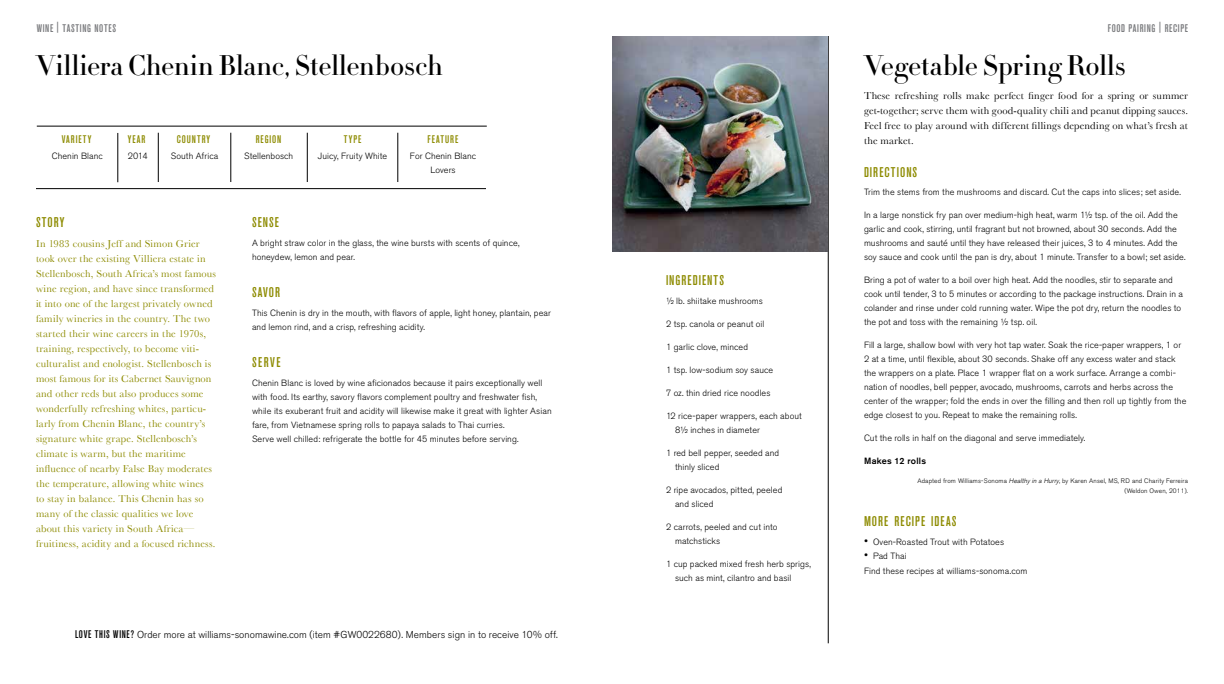
<style>
.page{position:relative;width:1224px;height:684px;background:#fff}
.page>*{position:absolute;margin:0;border:0;box-sizing:border-box;transform-origin:0 0}
.t1{font:28px "Didot HTF M16 Medium";letter-spacing:-.005em;color:#000}
.t2{font:500 condensed 14px "Akzidenz Grotesk BE";letter-spacing:.08em;color:#8d8b00}
.t3{font:500 condensed 11px "Akzidenz Grotesk BE";letter-spacing:.06em;color:#77787b}
.t4{font:500 condensed 11px "Akzidenz Grotesk BE";letter-spacing:.09em;color:#8d8b00}
.t5{font:10.5px/15px "Baskerville";letter-spacing:.02em;color:#8d8b00}
.t6{font:10.5px/15px "Baskerville";letter-spacing:.015em;color:#000;text-align:justify}
.t7{font:300 10px "Akzidenz Grotesk BE";letter-spacing:.005em;color:#000}
.t8{font:300 9px/14px "Akzidenz Grotesk BE";letter-spacing:.01em;color:#000}
.t9{font:500 9px "Akzidenz Grotesk BE";letter-spacing:.03em;color:#000}
.t10{font:300 6.5px/10px "Akzidenz Grotesk BE";letter-spacing:.02em;color:#000;text-align:right}
.s1{font-weight:500;font-stretch:condensed;font-size:11px}
.s2{font-family:"Akzidenz Grotesk";font-style:italic}
.s3{font-size:12px}
</style>
<div class="page">
<hr style="left:398px;top:133px;width:1px;height:49px;background:#000">
<hr style="left:118px;top:133px;width:1px;height:49px;background:#000">
<hr style="left:158px;top:133px;width:1px;height:49px;background:#000">
<hr style="left:231px;top:133px;width:1px;height:49px;background:#000">
<hr style="left:307px;top:133px;width:1px;height:49px;background:#000">
<hr style="left:37px;top:126px;width:450px;height:1px;background:#000">
<hr style="left:36px;top:188px;width:450px;height:1px;background:#000">
<hr style="left:828px;top:36px;width:1px;height:607px;background:#000">
<img style="left:612px;top:36px;width:216px;height:216px">
<p class="t3" style="left:37px;top:22px;width:81px">WINE | TASTING NOTES</p>
<h1 class="t1" style="left:36px;top:48px;width:408px">Villiera Chenin Blanc, Stellenbosch</h1>
<p class="t4" style="left:62px;top:133px;width:31px">VARIETY</p>
<p class="t4" style="left:128px;top:133px;width:19px">YEAR</p>
<p class="t4" style="left:177px;top:133px;width:35px">COUNTRY</p>
<p class="t4" style="left:256px;top:133px;width:27px">REGION</p>
<p class="t4" style="left:344px;top:133px;width:19px">TYPE</p>
<p class="t4" style="left:428px;top:133px;width:32px">FEATURE</p>
<p class="t8" style="left:52px;top:149px;width:53px">Chenin Blanc</p>
<p class="t8" style="left:128px;top:149px;width:21px">2014</p>
<p class="t8" style="left:171px;top:149px;width:49px">South Africa</p>
<p class="t8" style="left:244px;top:149px;width:51px">Stellenbosch</p>
<p class="t8" style="left:318px;top:149px;width:71px">Juicy, Fruity White</p>
<p class="t8" style="left:410px;top:149px;width:68px;text-align:center">For Chenin Blanc<br>Lovers</p>
<h2 class="t2" style="left:36px;top:214px;width:30px">STORY</h2>
<p class="t5" style="left:36px;top:235px;width:182px">In 1983 cousins Jeff and Simon Grier took over the existing Villiera estate in Stellenbosch, South Africa’s most famous wine region, and have since transformed it into one of the largest privately owned family wineries in the country. The two started their wine careers in the 1970s, training, respectively, to become viti&shy;culturalist and enologist. Stellenbosch is most famous for its Cabernet Sauvignon and other reds but also produces some wonderfully refreshing whites, particu&shy;larly from Chenin Blanc, the country’s signature white grape. Stellenbosch’s climate is warm, but the maritime influence of nearby False Bay moderates the temperature, allowing white wines<br>to stay in balance. This Chenin has so many of the classic qualities we love about this variety in South Africa— fruitiness, acidity and a focused richness.</p>
<h2 class="t2" style="left:252px;top:214px;width:28px">SENSE</h2>
<p class="t8" style="left:252px;top:236px;width:269px">A bright straw color in the glass, the wine bursts with scents of quince, honeydew, lemon and pear.</p>
<h2 class="t2" style="left:252px;top:284px;width:30px">SAVOR</h2>
<p class="t8" style="left:252px;top:306px;width:300px">This Chenin is dry in the mouth, with flavors of apple, light honey, plantain, pear and lemon rind, and a crisp, refreshing acidity.</p>
<h2 class="t2" style="left:252px;top:354px;width:30px">SERVE</h2>
<p class="t8" style="left:252px;top:376px;width:301px">Chenin Blanc is loved by wine aficionados because it pairs exceptionally well with food. Its earthy, savory flavors complement poultry and freshwater fish, while its exuberant fruit and acidity will likewise make it great with lighter Asian fare, from Vietnamese spring rolls to papaya salads to Thai curries.<br>Serve well chilled: refrigerate the bottle for 45 minutes before serving.</p>
<p class="t7" style="left:75px;top:629px;width:484px"><span class="s1">LOVE THIS WINE?</span> Order more at williams-sonomawine.com (item #GW0022680). Members sign in to receive 10% off.</p>
<h2 class="t2" style="left:666px;top:272px;width:60px">INGREDIENTS</h2>
<p class="t8" style="left:666px;top:294px;width:98px">½ lb. shiitake mushrooms</p>
<p class="t8" style="left:666px;top:317px;width:100px">2 tsp. canola or peanut oil</p>
<p class="t8" style="left:666px;top:340px;width:84px">1 garlic clove, minced</p>
<p class="t8" style="left:666px;top:363px;width:109px">1 tsp. low-sodium soy sauce</p>
<p class="t8" style="left:666px;top:386px;width:106px">7 oz. thin dried rice noodles</p>
<p class="t8" style="left:675px;top:409px;width:128px;text-indent:-9px">12 rice-paper wrappers, each about<br>8½ inches in diameter</p>
<p class="t8" style="left:675px;top:446px;width:106px;text-indent:-9px">1 red bell pepper, seeded and thinly sliced</p>
<p class="t8" style="left:675px;top:483px;width:109px;text-indent:-9px">2 ripe avocados, pitted, peeled and sliced</p>
<p class="t8" style="left:675px;top:520px;width:104px;text-indent:-9px">2 carrots, peeled and cut into matchsticks</p>
<p class="t8" style="left:675px;top:557px;width:138px;text-indent:-9px">1 cup packed mixed fresh herb sprigs, such as mint, cilantro and basil</p>
<p class="t3" style="left:1108px;top:22px;width:82px">FOOD PAIRING | RECIPE</p>
<h1 class="t1" style="left:864px;top:48px;width:263px">Vegetable Spring Rolls</h1>
<p class="t6" style="left:864px;top:88px;width:326px">These refreshing rolls make perfect finger food for a spring or summer get-together; serve them with good-quality chili and peanut dipping sauces.<br>Feel free to play around with different fillings depending on what’s fresh at the market.</p>
<h2 class="t2" style="left:864px;top:164px;width:55px">DIRECTIONS</h2>
<p class="t8" style="left:864px;top:185px;width:318px">Trim the stems from the mushrooms and discard. Cut the caps into slices; set aside.</p>
<p class="t8" style="left:864px;top:208px;width:323px">In a large nonstick fry pan over medium-high heat, warm 1½ tsp. of the oil. Add the garlic and cook, stirring, until fragrant but not browned, about 30 seconds. Add the mushrooms and sauté until they have released their juices, 3 to 4 minutes. Add the soy sauce and cook until the pan is dry, about 1 minute. Transfer to a bowl; set aside.</p>
<p class="t8" style="left:864px;top:273px;width:321px">Bring a pot of water to a boil over high heat. Add the noodles, stir to separate and cook until tender, 3 to 5 minutes or according to the package instructions. Drain in a colander and rinse under cold running water. Wipe the pot dry, return the noodles to the pot and toss with the remaining ½ tsp. oil.</p>
<p class="t8" style="left:864px;top:339px;width:324px">Fill a large, shallow bowl with very hot tap water. Soak the rice-paper wrappers, 1 or 2 at a time, until flexible, about 30 seconds. Shake off any excess water and stack the wrappers on a plate. Place 1 wrapper flat on a work surface. Arrange a combi&shy;nation of noodles, bell pepper, avocado, mushrooms, carrots and herbs across the center of the wrapper; fold the ends in over the filling and then roll up tightly from the edge closest to you. Repeat to make the remaining rolls.</p>
<p class="t8" style="left:864px;top:432px;width:223px">Cut the rolls in half on the diagonal and serve immediately.</p>
<p class="t9" style="left:864px;top:456px;width:64px">Makes 12 rolls</p>
<p class="t10" style="left:917px;top:476px;width:272px">Adapted from Williams-Sonoma <span class="s2">Healthy in a Hurry</span>, by Karen Ansel, MS, RD and Charity Ferreira (Weldon Owen, 2011).</p>
<h2 class="t2" style="left:864px;top:514px;width:94px">MORE RECIPE IDEAS</h2>
<p class="t8" style="left:864px;top:535px;width:142px"><span class="s3">•</span> Oven-Roasted Trout with Potatoes</p>
<p class="t8" style="left:864px;top:549px;width:165px;line-height:14.9px"><span class="s3">•</span> Pad Thai<br>Find these recipes at williams-sonoma.com</p>
</div>
